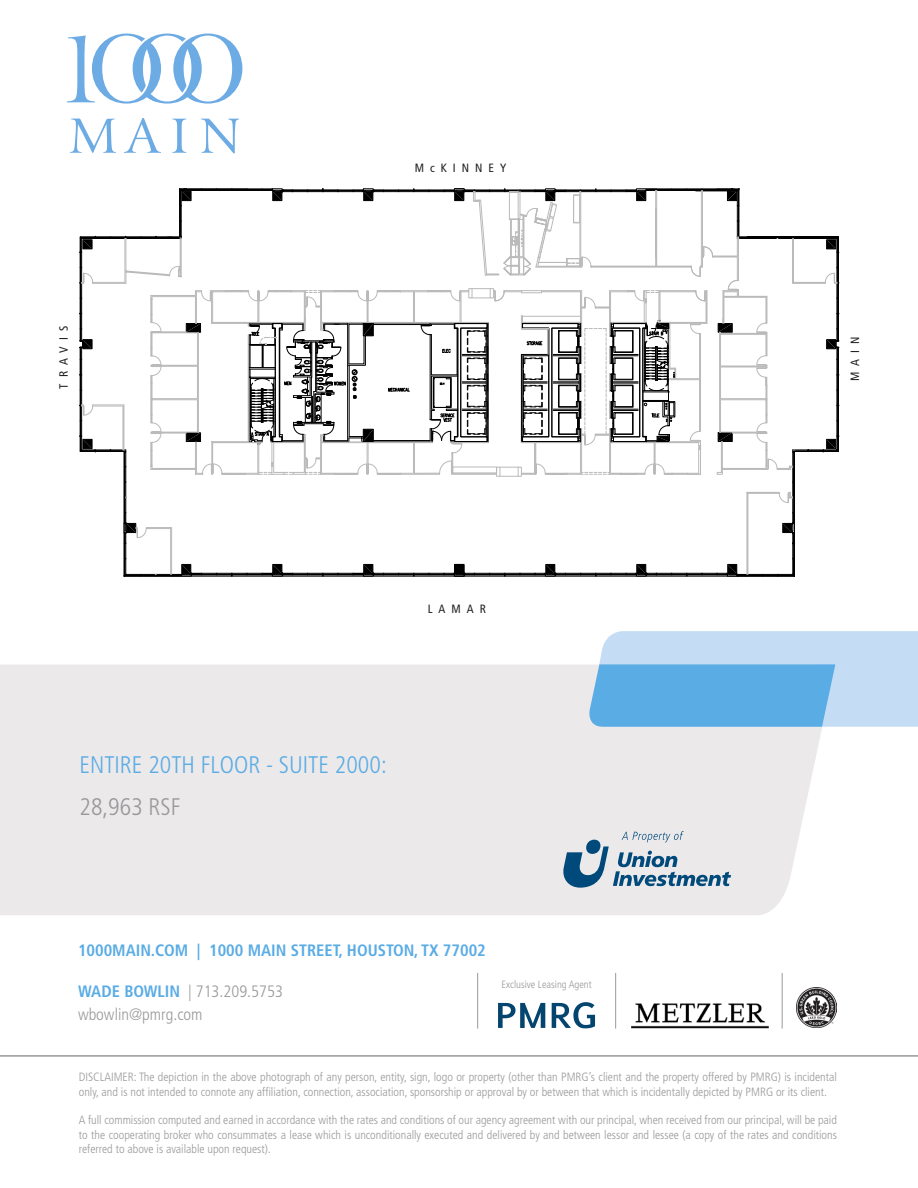
<style>
.page{position:relative;width:918px;height:1188px;background:#fff}
.page>*{position:absolute;margin:0;border:0;box-sizing:border-box;transform-origin:0 0}
.t1{font:300 condensed 24px "Frutiger LT Std";color:#5aace5}
.t2{font:300 condensed 24px "Frutiger LT Std";color:#99989b}
.t3{font:700 condensed 16.5px "Frutiger LT Std";color:#5aace5}
.t4{font:300 condensed 16.5px/22.5px "Frutiger LT Std";color:#99989b}
.t5{font:300 condensed 12px/14.4px "Frutiger LT Std";color:#99989b}
.t6{font:condensed 12px "Frutiger LT Std";letter-spacing:.5em;color:#231f20}
.t7{font:300 condensed 10.5px "Frutiger LT Std";color:#99989b}
.s1{font-weight:700;color:#5aace5}
</style>
<div class="page">
<svg style="left:498px;top:1003px;width:47px;height:25px"></svg>
<svg style="left:552px;top:1002px;width:43px;height:26px"></svg>
<img style="left:631px;top:1003px;width:138px;height:26px">
<hr style="left:0;top:1055px;width:918px;height:2px;background:#99989b">
<hr style="left:477px;top:973px;width:1px;height:56px;background:#99989b">
<img style="left:796px;top:987px;width:41px;height:41px">
<svg style="left:70px;top:119px;width:46px;height:34px"></svg>
<svg style="left:124px;top:118px;width:37px;height:35px"></svg>
<svg style="left:172px;top:119px;width:14px;height:34px"></svg>
<svg style="left:201px;top:119px;width:38px;height:34px"></svg>
<svg style="left:67px;top:34px;width:175px;height:70px"></svg>
<hr style="left:615px;top:973px;width:1px;height:56px;background:#99989b">
<hr style="left:782px;top:973px;width:1px;height:56px;background:#99989b">
<div style="left:0;top:665px;width:822px;height:250px;background:#ece9ea"></div>
<svg style="left:586px;top:631px;width:332px;height:96px;background:#95c6ed"></svg>
<svg style="left:563px;top:831px;width:168px;height:57px;background:#b0c0cd"></svg>
<svg style="left:79px;top:188px;width:760px;height:389px"></svg>
<p class="t6" style="left:57px;top:389px;width:64px;rotate:-90deg">TRAVIS</p>
<p class="t6" style="left:415px;top:161px;width:93px">McKINNEY</p>
<p class="t6" style="left:848px;top:381px;width:46px;rotate:-90deg">MAIN</p>
<p class="t6" style="left:428px;top:602px;width:60px">LAMAR</p>
<p class="t1" style="left:80px;top:751px;width:309px">ENTIRE 20TH FLOOR - SUITE 2000:</p>
<p class="t2" style="left:80px;top:793px;width:103px">28,963 RSF</p>
<h2 class="t3" style="left:78px;top:941px;width:409px">1000MAIN.COM | 1000 MAIN STREET, HOUSTON, TX 77002</h2>
<h2 class="t4" style="left:78px;top:980px;width:206px"><span class="s1">WADE BOWLIN</span> | 713.209.5753 wbowlin@pmrg.com</h2>
<p class="t7" style="left:501px;top:979px;width:92px">Exclusive Leasing Agent</p>
<p class="t5" style="left:79px;top:1070px;width:760px">DISCLAIMER: The depiction in the above photograph of any person, entity, sign, logo or property (other than PMRG’s client and the property offered by PMRG) is incidental only, and is not intended to connote any affiliation, connection, association, sponsorship or approval by or between that which is incidentally depicted by PMRG or its client.</p>
<p class="t5" style="left:79px;top:1113px;width:760px;text-align:justify">A full commission computed and earned in accordance with the rates and conditions of our agency agreement with our principal, when received from our principal, will be paid to the cooperating broker who consummates a lease which is unconditionally executed and delivered by and between lessor and lessee (a copy of the rates and conditions referred to above is available upon request).</p>
</div>
